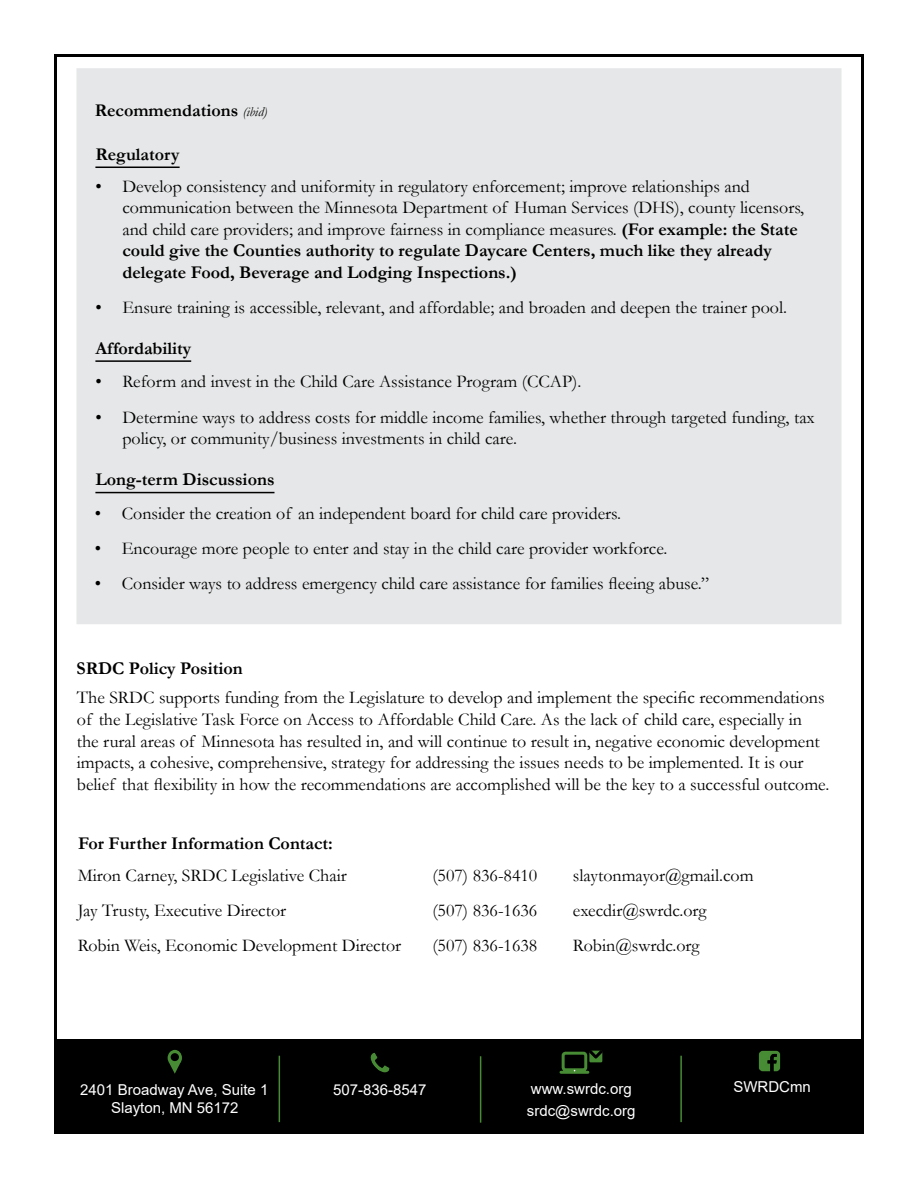
<style>
.page{position:relative;width:918px;height:1188px;background:#fff}
.page>*{position:absolute;margin:0;border:0;box-sizing:border-box;transform-origin:0 0}
.t1{font:18px/21.6px "Garamond";color:#000}
.t2{font:700 18px "Garamond";color:#000}
.t3{font:15px "Arial";color:#fff}
.s1{font-weight:400;font-style:italic;font-size:13.5px}
.s2{font-weight:700}
</style>
<div class="page">
<div style="left:54px;top:1040px;width:810px;height:94px;background:#000"></div>
<div style="left:168px;top:1050px;width:14px;height:16px;background:#488b35;border-radius:50%"></div>
<svg style="left:169px;top:1063px;width:11px;height:11px"></svg>
<div style="left:171px;top:1053px;width:8px;height:8px;background:#000;border-radius:50%"></div>
<div style="left:589px;top:1051px;width:13px;height:11px;background:#488b35"></div>
<svg style="left:587px;top:1050px;width:16px;height:11px"></svg>
<img style="left:370px;top:1052px;width:20px;height:21px">
<div style="left:562px;top:1052px;width:25px;height:19px;border:3px solid #488b35;border-radius:2px"></div>
<hr style="left:561px;top:1071px;width:27px;height:3px;background:#488b35">
<hr style="left:564px;top:1069px;width:21px;height:3px;background:#488b35">
<img style="left:758px;top:1050px;width:23px;height:22px">
<hr style="left:279px;top:1056px;width:1px;height:66px;background:#488b35">
<hr style="left:480px;top:1056px;width:1px;height:67px;background:#488b35">
<hr style="left:680px;top:1056px;width:2px;height:66px;background:#488b35">
<div style="left:76px;top:68px;width:766px;height:556px;background:#e6e7e8;border:2px solid #e6e7e8"></div>
<hr style="left:95px;top:167px;width:85px;height:1px;background:#000">
<hr style="left:95px;top:360px;width:96px;height:2px;background:#000">
<hr style="left:95px;top:492px;width:179px;height:1px;background:#000">
<p class="t2" style="left:95px;top:98px;width:174px">Recommendations <span class="s1">(ibid)</span></p>
<p class="t2" style="left:95px;top:142px;width:86px">Regulatory</p>
<p class="t1" style="left:122px;top:175px;width:683px;text-indent:-27px">• Develop consistency and uniformity in regulatory enforcement; improve relationships and communication between the Minnesota Department of Human Services (DHS), county licensors, and child care providers; and improve fairness in compliance measures. <span class="s2">(For example: the State could give the Counties authority to regulate Daycare Centers, much like they already delegate Food, Beverage and Lodging Inspections.)</span></p>
<p class="t1" style="left:95px;top:296px;width:693px">• Ensure training is accessible, relevant, and affordable; and broaden and deepen the trainer pool.</p>
<p class="t2" style="left:95px;top:336px;width:97px">Affordability</p>
<p class="t1" style="left:95px;top:371px;width:488px">• Reform and invest in the Child Care Assistance Program (CCAP).</p>
<p class="t1" style="left:122px;top:406px;width:694px;text-indent:-27px">• Determine ways to address costs for middle income families, whether through targeted funding, tax policy, or community/business investments in child care.</p>
<p class="t2" style="left:95px;top:467px;width:181px">Long-term Discussions</p>
<p class="t1" style="left:95px;top:502px;width:528px">• Consider the creation of an independent board for child care providers.</p>
<p class="t1" style="left:95px;top:537px;width:574px">• Encourage more people to enter and stay in the child care provider workforce.</p>
<p class="t1" style="left:95px;top:572px;width:616px">• Consider ways to address emergency child care assistance for families fleeing abuse.”</p>
<p class="t2" style="left:77px;top:656px;width:168px">SRDC Policy Position</p>
<p class="t1" style="left:77px;top:686px;width:754px">The SRDC supports funding from the Legislature to develop and implement the specific recommendations of the Legislative Task Force on Access to Affordable Child Care. As the lack of child care, especially in<br>the rural areas of Minnesota has resulted in, and will continue to result in, negative economic development impacts, a cohesive, comprehensive, strategy for addressing the issues needs to be implemented. It is our belief that flexibility in how the recommendations are accomplished will be the key to a successful outcome.</p>
<p class="t2" style="left:78px;top:831px;width:256px">For Further Information Contact:</p>
<p class="t1" style="left:78px;top:864px;width:271px">Miron Carney, SRDC Legislative Chair</p>
<p class="t1" style="left:78px;top:899px;width:210px">Jay Trusty, Executive Director</p>
<p class="t1" style="left:78px;top:934px;width:325px">Robin Weis, Economic Development Director</p>
<p class="t1" style="left:432px;top:864px;width:107px">(507) 836-8410</p>
<p class="t1" style="left:432px;top:899px;width:107px">(507) 836-1636</p>
<p class="t1" style="left:432px;top:934px;width:107px">(507) 836-1638</p>
<p class="t1" style="left:573px;top:864px;width:182px">slaytonmayor@gmail.com</p>
<p class="t1" style="left:573px;top:899px;width:135px">execdir@swrdc.org</p>
<p class="t1" style="left:573px;top:934px;width:128px">Robin@swrdc.org</p>
<p class="t3" style="left:80px;top:1080px;width:190px">2401 Broadway Ave, Suite 1</p>
<p class="t3" style="left:111px;top:1098px;width:129px">Slayton, MN 56172</p>
<p class="t3" style="left:333px;top:1080px;width:95px">507-836-8547</p>
<p class="t3" style="left:531px;top:1079px;width:102px">www.swrdc.org</p>
<p class="t3" style="left:733px;top:1077px;width:79px">SWRDCmn</p>
<p class="t3" style="left:527px;top:1100px;width:110px">srdc@swrdc.org</p>
</div>
